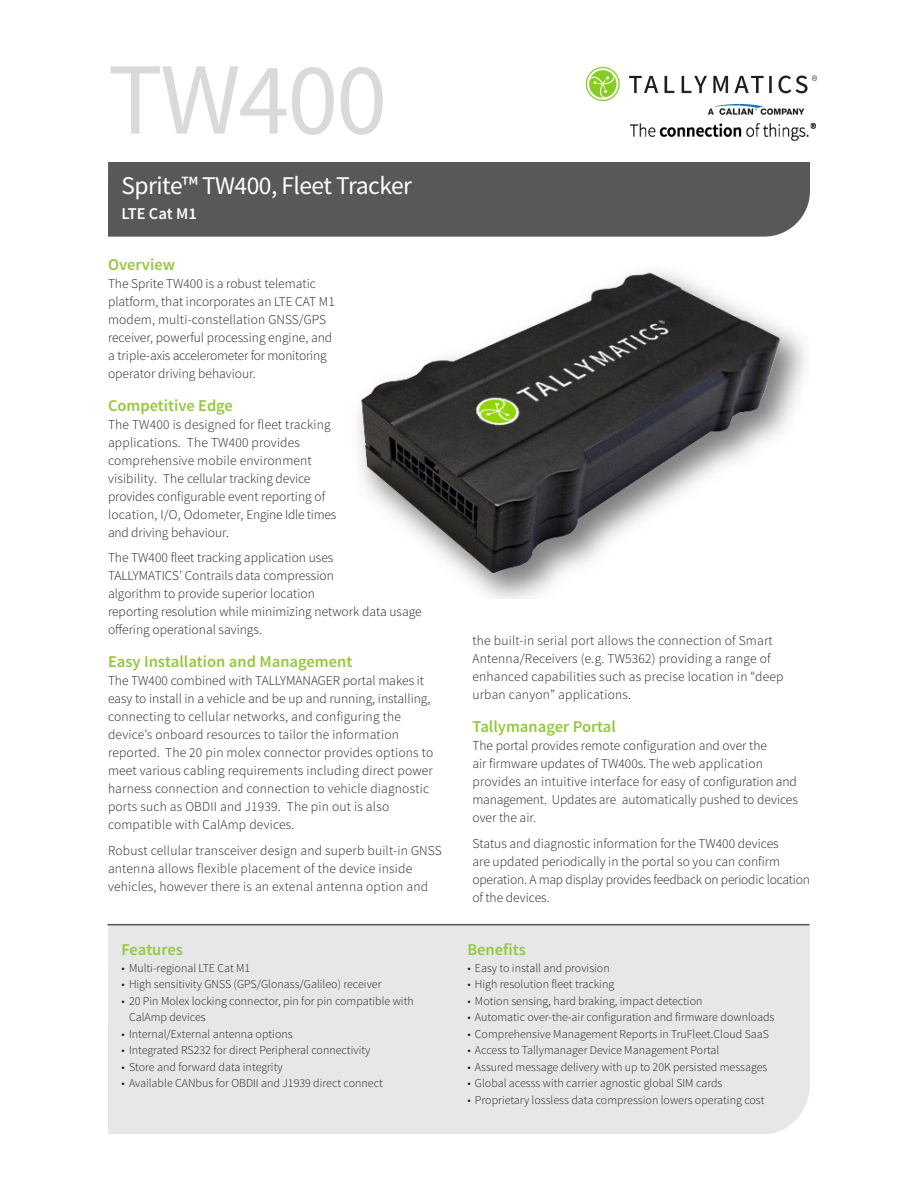
<style>
.page{position:relative;width:918px;height:1188px;background:#fff}
.page>*{position:absolute;margin:0;border:0;box-sizing:border-box;transform-origin:0 0}
.Heading{font:102.6px "Source Sans Pro";letter-spacing:-.02em;color:#d9dadc}
.Heading-2{font:25.5px "Source Sans Pro";letter-spacing:-.02em;color:#fff}
.Subhead{font:600 16.5px "Source Sans Pro";color:#94c83c}
.Subhead-2{font:600 16.5px "Source Sans Pro";color:#fff}
.Text{font:300 13.5px/18px "Source Sans Pro";color:#231f20}
.Bulleted_List{font:300 12px/16.5px "Source Sans Pro";color:#231f20}
</style>
<div class="page">
<img style="left:585px;top:66px;width:232px;height:49px">
<img style="left:631px;top:124px;width:185px;height:16px">
<div style="left:108px;top:924px;width:702px;height:210px;background:#e6e7e9"></div>
<div style="left:108px;top:162px;width:702px;height:75px;background:#57585a"></div>
<hr style="left:107px;top:924px;width:702px;height:1px;background:#57585a">
<img style="left:358px;top:271px;width:447px;height:327px">
<p class="Heading" style="left:108px;top:36px;width:281px">TW400</p>
<p class="Heading-2" style="left:122px;top:169px;width:292px">Sprite™ TW400, Fleet Tracker</p>
<p class="Subhead-2" style="left:122px;top:203px;width:77px">LTE Cat M1</p>
<p class="Subhead" style="left:108px;top:254px;width:69px">Overview</p>
<p class="Text" style="left:108px;top:274px;width:228px">The Sprite TW400 is a robust telematic platform, that incorporates an LTE CAT M1 modem, multi-constellation GNSS/GPS receiver, powerful processing engine, and a triple-axis accelerometer for monitoring operator driving behaviour.</p>
<p class="Subhead" style="left:108px;top:395px;width:127px">Competitive Edge</p>
<p class="Text" style="left:108px;top:415px;width:230px">The TW400 is designed for fleet tracking applications. The TW400 provides comprehensive mobile environment visibility. The cellular tracking device provides configurable event reporting of location, I/O, Odometer, Engine Idle times and driving behaviour.</p>
<p class="Text" style="left:108px;top:549px;width:315px">The TW400 fleet tracking application uses<br>TALLYMATICS’ Contrails data compression<br>algorithm to provide superior location<br>reporting resolution while minimizing network data usage offering operational savings.</p>
<p class="Subhead" style="left:108px;top:651px;width:246px">Easy Installation and Management</p>
<p class="Text" style="left:108px;top:672px;width:327px">The TW400 combined with TALLYMANAGER portal makes it easy to install in a vehicle and be up and running, installing, connecting to cellular networks, and configuring the device’s onboard resources to tailor the information reported. The 20 pin molex connector provides options to meet various cabling requirements including direct power harness connection and connection to vehicle diagnostic ports such as OBDII and J1939. The pin out is also compatible with CalAmp devices.</p>
<p class="Text" style="left:108px;top:841px;width:335px">Robust cellular transceiver design and superb built-in GNSS antenna allows flexible placement of the device inside vehicles, however there is an extenal antenna option and</p>
<p class="Subhead" style="left:122px;top:939px;width:63px">Features</p>
<p class="Bulleted_List" style="left:122px;top:960px;width:130px">• Multi-regional LTE Cat M1</p>
<p class="Bulleted_List" style="left:122px;top:976px;width:261px">• High sensitivity GNSS (GPS/Glonass/Galileo) receiver</p>
<p class="Bulleted_List" style="left:129px;top:993px;width:286px;text-indent:-8px">• 20 Pin Molex locking connector, pin for pin compatible with<br>CalAmp devices</p>
<p class="Bulleted_List" style="left:122px;top:1026px;width:173px">• Internal/External antenna options</p>
<p class="Bulleted_List" style="left:122px;top:1042px;width:250px">• Integrated RS232 for direct Peripheral connectivity</p>
<p class="Bulleted_List" style="left:122px;top:1059px;width:163px">• Store and forward data integrity</p>
<p class="Bulleted_List" style="left:122px;top:1075px;width:263px">• Available CANbus for OBDII and J1939 direct connect</p>
<p class="Text" style="left:472px;top:632px;width:313px">the built-in serial port allows the connection of Smart Antenna/Receivers (e.g. TW5362) providing a range of enhanced capabilities such as precise location in “deep urban canyon” applications.</p>
<p class="Subhead" style="left:472px;top:716px;width:145px">Tallymanager Portal</p>
<p class="Text" style="left:472px;top:737px;width:327px">The portal provides remote configuration and over the<br>air firmware updates of TW400s. The web application provides an intuitive interface for easy of configuration and management. Updates are automatically pushed to devices over the air.</p>
<p class="Text" style="left:472px;top:834px;width:339px">Status and diagnostic information for the TW400 devices<br>are updated periodically in the portal so you can confirm operation. A map display provides feedback on periodic location of the devices.</p>
<p class="Subhead" style="left:467px;top:939px;width:60px">Benefits</p>
<p class="Bulleted_List" style="left:467px;top:960px;width:144px">• Easy to install and provision</p>
<p class="Bulleted_List" style="left:467px;top:976px;width:148px">• High resolution fleet tracking</p>
<p class="Bulleted_List" style="left:467px;top:993px;width:237px">• Motion sensing, hard braking, impact detection</p>
<p class="Bulleted_List" style="left:467px;top:1009px;width:309px">• Automatic over-the-air configuration and firmware downloads</p>
<p class="Bulleted_List" style="left:467px;top:1026px;width:303px">• Comprehensive Management Reports in TruFleet.Cloud SaaS</p>
<p class="Bulleted_List" style="left:467px;top:1042px;width:254px">• Access to Tallymanager Device Management Portal</p>
<p class="Bulleted_List" style="left:467px;top:1059px;width:302px">• Assured message delivery with up to 20K persisted messages</p>
<p class="Bulleted_List" style="left:467px;top:1075px;width:256px">• Global acesss with carrier agnostic global SIM cards</p>
<p class="Bulleted_List" style="left:467px;top:1092px;width:299px">• Proprietary lossless data compression lowers operating cost</p>
</div>
